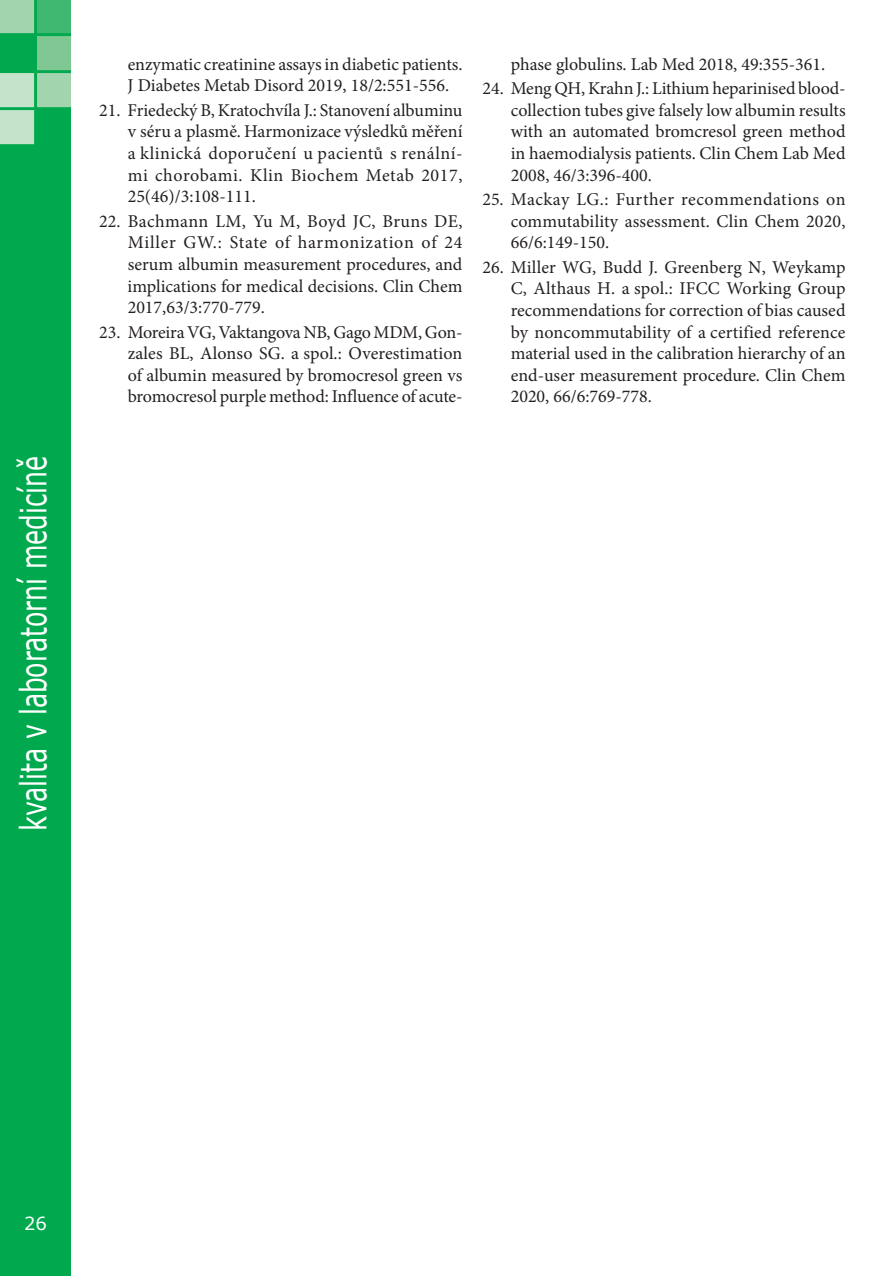
<style>
.page{position:relative;width:891px;height:1276px;background:#fff}
.page>*{position:absolute;margin:0;border:0;box-sizing:border-box;transform-origin:0 0}
.t1{font:36px "Verdana";color:#fff;scale:.7 1}
.t2{font:18px/21.6px "Minion Pro";color:#231f20;text-align:justify}
.t3{font:18px "Verdana";color:#fff}
</style>
<div class="page">
<img style="left:0;top:0;width:71px;height:1276px">
<h1 class="t1" style="left:9px;top:831px;width:538px;rotate:-90deg">kvalita v laboratorní medicíně</h1>
<p class="t2" style="left:128px;top:53px;width:336px">enzymatic creatinine assays in diabetic patients.<br>J Diabetes Metab Disord 2019, 18/2:551-556.</p>
<p class="t2" style="left:128px;top:99px;width:336px;text-indent:-28px">21. Friedecký B, Kratochvíla J.: Stanovení albuminu v séru a plasmě. Harmonizace výsledků měření a klinická doporučení u pacientů s renální&shy;mi chorobami. Klin Biochem Metab 2017, 25(46)/3:108-111.</p>
<p class="t2" style="left:128px;top:210px;width:336px;text-indent:-28px">22. Bachmann LM, Yu M, Boyd JC, Bruns DE, Miller GW.: State of harmonization of 24 serum albumin measurement procedures, and implications for medical decisions. Clin Chem 2017,63/3:770-779.</p>
<p class="t2" style="left:128px;top:321px;width:336px;text-indent:-28px">23. Moreira VG, Vaktangova NB, Gago MDM, Gon&shy;zales BL, Alonso SG. a spol.: Overestimation of albumin measured by bromocresol green vs bromocresol purple method: Influence of acute-</p>
<p class="t2" style="left:510px;top:53px;width:316px">phase globulins. Lab Med 2018, 49:355-361.</p>
<p class="t2" style="left:510px;top:78px;width:336px;text-indent:-28px">24. Meng QH, Krahn J.: Lithium heparinised blood&shy;collection tubes give falsely low albumin results with an automated bromcresol green method in haemodialysis patients. Clin Chem Lab Med 2008, 46/3:396-400.</p>
<p class="t2" style="left:510px;top:189px;width:336px;text-indent:-28px">25. Mackay LG.: Further recommendations on commutability assessment. Clin Chem 2020, 66/6:149-150.</p>
<p class="t2" style="left:510px;top:256px;width:336px;text-indent:-28px">26. Miller WG, Budd J. Greenberg N, Weykamp C, Althaus H. a spol.: IFCC Working Group recommendations for correction of bias caused by noncommutability of a certified reference material used in the calibration hierarchy of an end-user measurement procedure. Clin Chem 2020, 66/6:769-778.</p>
<p class="t3" style="left:24px;top:1211px;width:24px">26</p>
</div>
